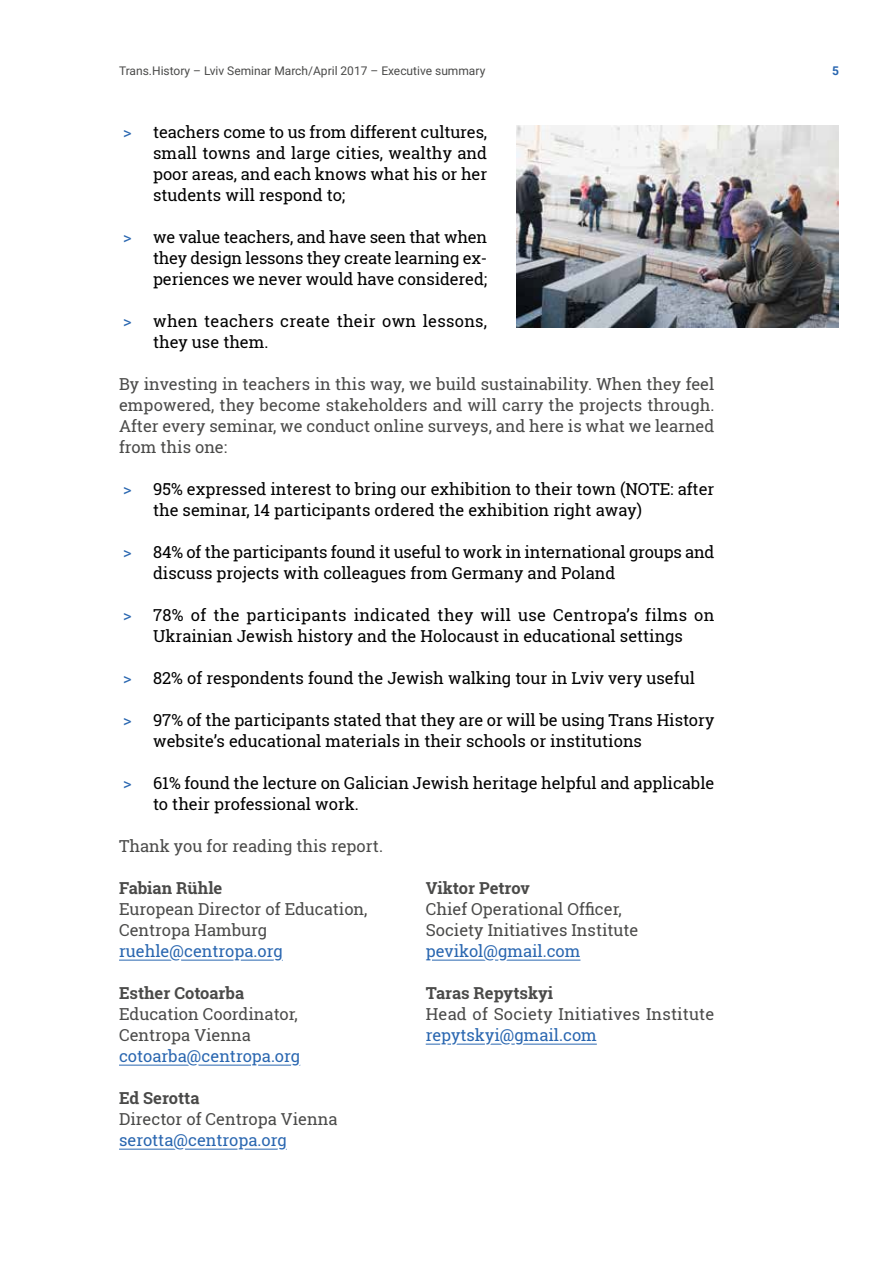
<style>
.page{position:relative;width:893px;height:1263px;background:#fff}
.page>*{position:absolute;margin:0;border:0;box-sizing:border-box;transform-origin:0 0}
.t1{font:16.5px/21px "Roboto Slab";color:#000}
.t2{font:16.5px/21px "Roboto Slab";color:#4a4a49}
.t3{font:16.5px "Roboto Slab";color:#2966b0}
.t4{font:700 16.5px "Roboto Slab";color:#4a4a49}
.t5{font:12px "Roboto";color:#4a4a49}
.t6{font:700 12px "Roboto";color:#2966b0}
.s1{color:#2966b0}
</style>
<div class="page">
<svg style="left:119px;top:959px;width:182px;height:191px"></svg>
<svg style="left:425px;top:959px;width:172px;height:86px"></svg>
<img style="left:517px;top:125px;width:322px;height:202px">
<p class="t5" style="left:119px;top:62px;width:368px">Trans.History – Lviv Seminar March/April 2017 – Executive summary</p>
<p class="t6" style="left:832px;top:62px;width:8px">5</p>
<p class="t1" style="left:153px;top:121px;width:336px;text-align:justify;text-indent:-30px"><span class="s1">&gt;</span> teachers come to us from different cultures, small towns and large cities, wealthy and poor areas, and each knows what his or her students will respond to;</p>
<p class="t1" style="left:153px;top:226px;width:336px;text-align:justify;text-indent:-30px"><span class="s1">&gt;</span> we value teachers, and have seen that when they design lessons they create learning ex&shy;periences we never would have considered;</p>
<p class="t1" style="left:153px;top:310px;width:336px;text-indent:-30px"><span class="s1">&gt;</span> when teachers create their own lessons, they use them.</p>
<p class="t2" style="left:119px;top:373px;width:597px;text-align:justify">By investing in teachers in this way, we build sustainability. When they feel empowered, they become stakeholders and will carry the projects through.<br>After every seminar, we conduct online surveys, and here is what we learned from this one:</p>
<p class="t1" style="left:153px;top:478px;width:563px;text-indent:-30px"><span class="s1">&gt;</span> 95% expressed interest to bring our exhibition to their town (NOTE: after the seminar, 14 participants ordered the exhibition right away)</p>
<p class="t1" style="left:153px;top:541px;width:563px;text-indent:-30px"><span class="s1">&gt;</span> 84% of the participants found it useful to work in international groups and discuss projects with colleagues from Germany and Poland</p>
<p class="t1" style="left:123px;top:604px;width:593px;text-align:center"><span class="s1">&gt;</span> 78% of the participants indicated they will use Centropa’s films on<br>Ukrainian Jewish history and the Holocaust in educational settings</p>
<p class="t1" style="left:123px;top:667px;width:573px"><span class="s1">&gt;</span> 82% of respondents found the Jewish walking tour in Lviv very useful</p>
<p class="t1" style="left:153px;top:709px;width:563px;text-indent:-30px"><span class="s1">&gt;</span> 97% of the participants stated that they are or will be using Trans History website’s educational materials in their schools or institutions</p>
<p class="t1" style="left:153px;top:772px;width:563px;text-indent:-30px"><span class="s1">&gt;</span> 61% found the lecture on Galician Jewish heritage helpful and applicable to their professional work.</p>
<p class="t2" style="left:119px;top:835px;width:265px">Thank you for reading this report.</p>
<p class="t4" style="left:119px;top:877px;width:105px">Fabian Rühle</p>
<p class="t2" style="left:119px;top:898px;width:250px">European Director of Education,<br>Centropa Hamburg</p>
<p class="t3" style="left:119px;top:940px;width:165px">ruehle@centropa.org</p>
<p class="t4" style="left:119px;top:982px;width:127px">Esther Cotoarba</p>
<p class="t2" style="left:119px;top:1003px;width:180px">Education Coordinator,<br>Centropa Vienna</p>
<p class="t3" style="left:119px;top:1045px;width:183px">cotoarba@centropa.org</p>
<p class="t4" style="left:119px;top:1087px;width:82px">Ed Serotta</p>
<p class="t2" style="left:119px;top:1108px;width:220px">Director of Centropa Vienna</p>
<p class="t3" style="left:119px;top:1129px;width:169px">serotta@centropa.org</p>
<p class="t4" style="left:426px;top:877px;width:106px">Viktor Petrov</p>
<p class="t2" style="left:426px;top:898px;width:214px">Chief Operational Officer,<br>Society Initiatives Institute</p>
<p class="t3" style="left:426px;top:940px;width:156px">pevikol@gmail.com</p>
<p class="t4" style="left:426px;top:982px;width:129px">Taras Repytskyi</p>
<p class="t2" style="left:426px;top:1003px;width:290px">Head of Society Initiatives Institute</p>
<p class="t3" style="left:426px;top:1024px;width:173px">repytskyi@gmail.com</p>
</div>
